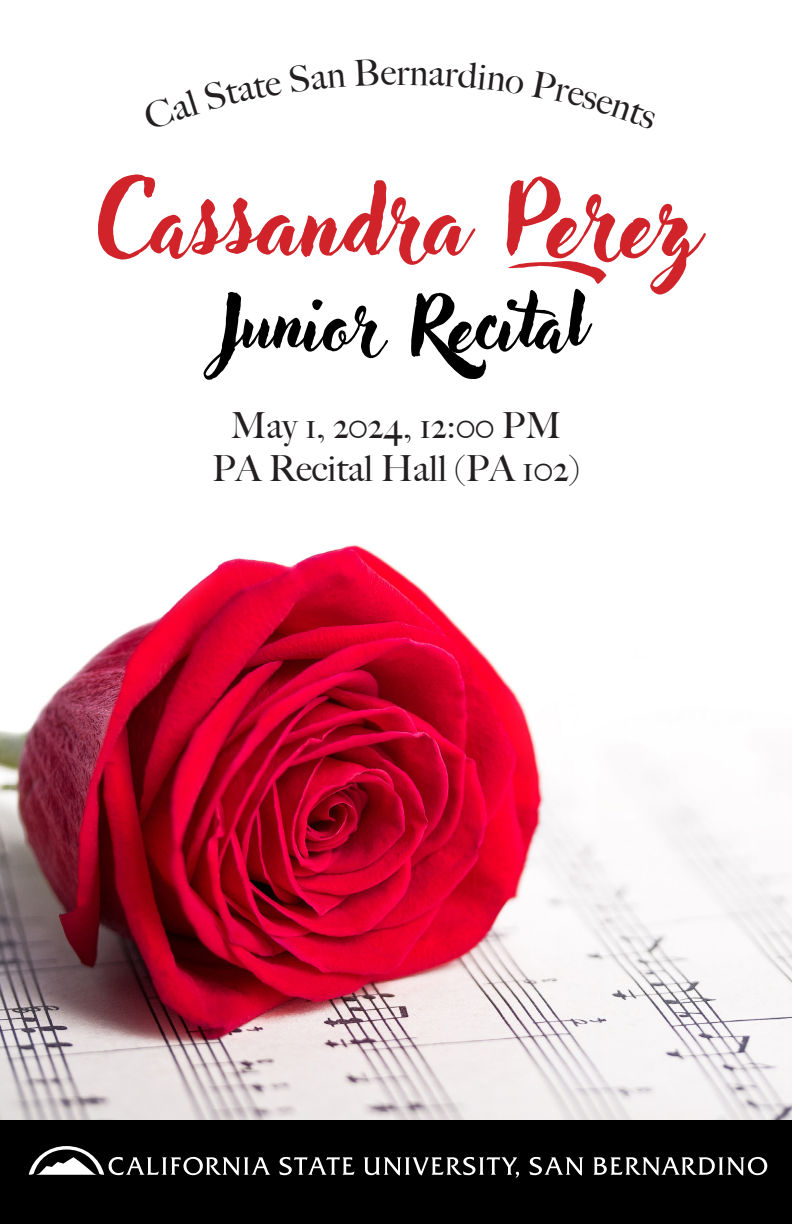
<style>
.page{position:relative;width:792px;height:1224px;background:#fff}
.page>*{position:absolute;margin:0;border:0;box-sizing:border-box;transform-origin:0 0}
.t1{font:96.6px "Adlery Pro Swash";color:#d1232a}
.t2{font:75px "Adlery Pro Swash";color:#000}
.t3{font:500 36px "Big Caslon";color:#231f20}
</style>
<div class="page">
<img style="left:0;top:544px;width:792px;height:577px">
<div style="left:0;top:1121px;width:792px;height:103px;background:#000"></div>
<svg style="left:29px;top:1146px;width:738px;height:31px"></svg>
<p class="t3" style="left:396px;top:43px;width:14px">r</p>
<p class="t1" style="left:100px;top:163px;width:606px">Cassandra Perez</p>
<p class="t2" style="left:218px;top:279px;width:367px">Junior Recital</p>
<p class="t3" style="left:231px;top:396px;width:332px">May 1, 2024, 12:00 PM</p>
<p class="t3" style="left:212px;top:439px;width:369px">PA Recital Hall (PA 102)</p>
</div>
